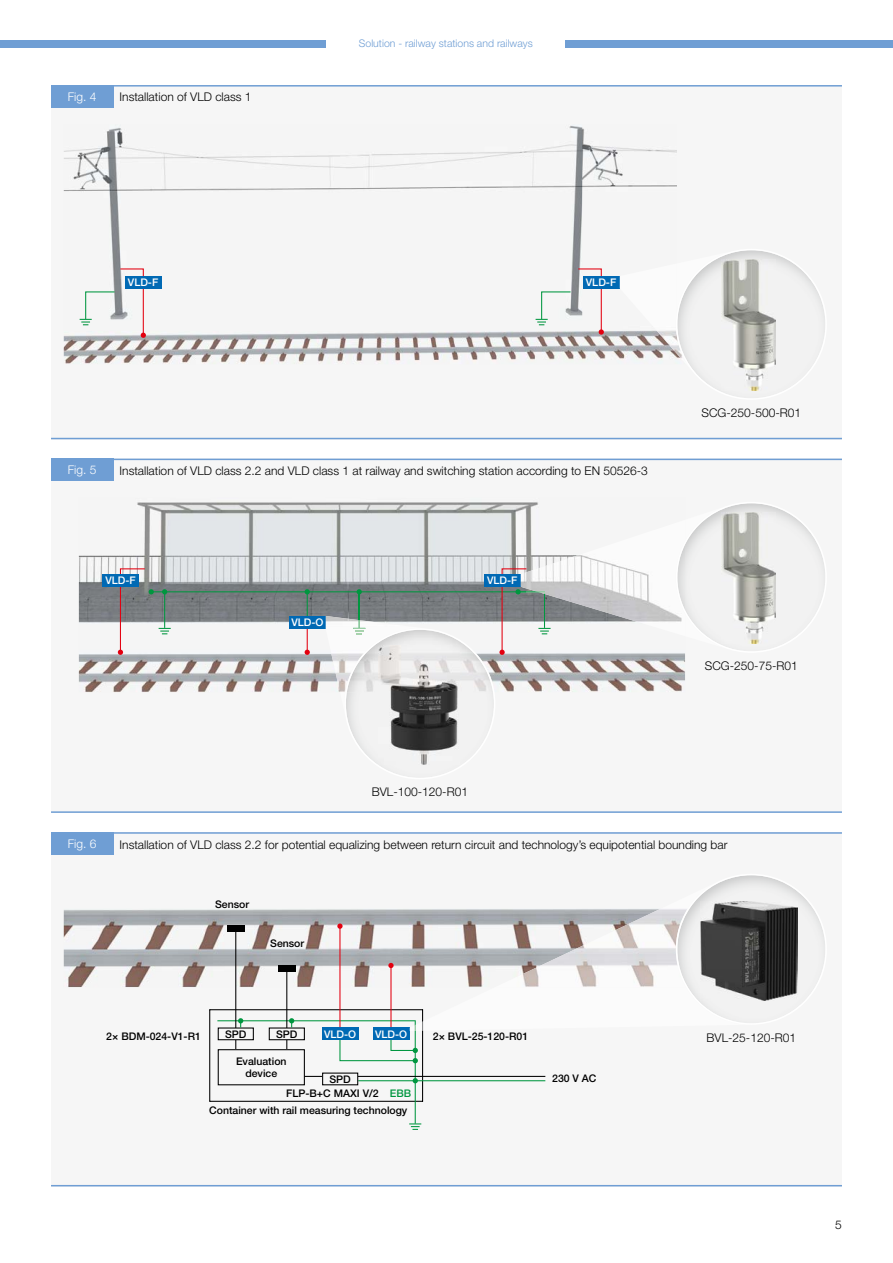
<style>
.page{position:relative;width:893px;height:1263px;background:#fff}
.page>*{position:absolute;margin:0;border:0;box-sizing:border-box;transform-origin:0 0}
.t1{font:300 12px "Helvetica Neue LT Pro";color:#000}
.t2{font:300 12px "Helvetica Neue LT Pro";color:#fff}
.t3{font:500 10.5px/12.6px "Helvetica Neue LT Pro";color:#000;text-align:center}
.t4{font:300 10.5px "Helvetica Neue LT Pro";color:#6f9ed4}
.t5{font:500 10.5px "Helvetica Neue LT Pro";color:#fff}
.t6{font:500 10.5px "Helvetica Neue LT Pro";color:#00963f}
</style>
<div class="page">
<div style="left:0;top:40px;width:893px;height:7px;background:#6f9ed4"></div>
<div style="left:327px;top:31px;width:238px;height:25px;background:#fff"></div>
<div style="left:51px;top:832px;width:791px;height:354px;background:#f6f6f6"></div>
<div style="left:51px;top:85px;width:791px;height:354px;background:#f6f6f6"></div>
<hr style="left:51px;top:85px;width:791px;height:2px;background:#6f9ed4">
<hr style="left:51px;top:438px;width:791px;height:1px;background:#6f9ed4">
<img style="left:64px;top:126px;width:613px;height:238px">
<svg style="left:80px;top:268px;width:66px;height:70px"></svg>
<div style="left:125px;top:276px;width:36px;height:12px;background:#0069b4"></div>
<svg style="left:536px;top:268px;width:68px;height:67px"></svg>
<div style="left:583px;top:276px;width:36px;height:12px;background:#0069b4"></div>
<div style="left:51px;top:459px;width:791px;height:354px;background:#f6f6f6"></div>
<hr style="left:51px;top:459px;width:791px;height:1px;background:#6f9ed4">
<hr style="left:51px;top:811px;width:791px;height:2px;background:#6f9ed4">
<hr style="left:51px;top:832px;width:791px;height:2px;background:#6f9ed4">
<hr style="left:51px;top:1185px;width:791px;height:1px;background:#6f9ed4">
<img style="left:79px;top:502px;width:606px;height:190px">
<hr style="left:151px;top:591px;width:375px;height:1px;background:#00963f">
<hr style="left:307px;top:592px;width:1px;height:36px;background:#00963f">
<svg style="left:305px;top:589px;width:5px;height:5px"></svg>
<svg style="left:118px;top:568px;width:53px;height:87px"></svg>
<svg style="left:305px;top:629px;width:5px;height:26px"></svg>
<div style="left:103px;top:574px;width:36px;height:13px;background:#0069b4"></div>
<div style="left:289px;top:616px;width:36px;height:13px;background:#0069b4"></div>
<img style="left:64px;top:909px;width:359px;height:78px">
<hr style="left:339px;top:926px;width:1px;height:102px;background:#e3000f">
<svg style="left:337px;top:923px;width:6px;height:6px"></svg>
<hr style="left:235px;top:930px;width:1px;height:119px;background:#000">
<hr style="left:390px;top:965px;width:1px;height:63px;background:#e3000f">
<svg style="left:388px;top:963px;width:6px;height:5px"></svg>
<hr style="left:286px;top:971px;width:1px;height:78px;background:#000">
<div style="left:278px;top:965px;width:17px;height:7px;background:#000"></div>
<div style="left:227px;top:925px;width:17px;height:7px;background:#000"></div>
<hr style="left:304px;top:1076px;width:241px;height:1px;background:#000">
<hr style="left:358px;top:1080px;width:187px;height:1px;background:#00963f">
<div style="left:51px;top:85px;width:62px;height:22px;background:#6f9ed4"></div>
<div style="left:51px;top:459px;width:62px;height:22px;background:#6f9ed4"></div>
<div style="left:51px;top:832px;width:62px;height:22px;background:#6f9ed4"></div>
<img style="left:620px;top:263px;width:56px;height:101px">
<svg style="left:676px;top:249px;width:149px;height:143px"></svg>
<img style="left:326px;top:616px;width:14px;height:76px">
<img style="left:521px;top:520px;width:155px;height:116px">
<svg style="left:340px;top:568px;width:211px;height:202px"></svg>
<svg style="left:423px;top:909px;width:72px;height:78px"></svg>
<svg style="left:209px;top:1009px;width:215px;height:121px"></svg>
<img style="left:495px;top:909px;width:181px;height:78px">
<svg style="left:676px;top:502px;width:149px;height:151px"></svg>
<svg style="left:676px;top:875px;width:149px;height:143px"></svg>
<img style="left:722px;top:260px;width:53px;height:130px">
<img style="left:722px;top:513px;width:53px;height:130px">
<img style="left:379px;top:645px;width:81px;height:119px">
<img style="left:701px;top:901px;width:96px;height:99px">
<p class="t2" style="left:68px;top:89px;width:30px">Fig. 4</p>
<p class="t1" style="left:120px;top:90px;width:134px">Installation of VLD class 1</p>
<p class="t4" style="left:359px;top:37px;width:175px">Solution - railway stations and railways</p>
<p class="t5" style="left:128px;top:276px;width:32px">VLD-F</p>
<p class="t5" style="left:586px;top:276px;width:32px">VLD-F</p>
<p class="t2" style="left:68px;top:463px;width:30px">Fig. 5</p>
<p class="t1" style="left:120px;top:463px;width:530px">Installation of VLD class 2.2 and VLD class 1 at railway and switching station according to EN 50526-3</p>
<p class="t5" style="left:105px;top:574px;width:32px">VLD-F</p>
<p class="t5" style="left:487px;top:574px;width:32px">VLD-F</p>
<p class="t5" style="left:291px;top:616px;width:34px">VLD-O</p>
<p class="t1" style="left:702px;top:405px;width:101px">SCG-250-500-R01</p>
<p class="t1" style="left:705px;top:658px;width:94px">SCG-250-75-R01</p>
<p class="t2" style="left:68px;top:836px;width:30px">Fig. 6</p>
<p class="t1" style="left:372px;top:785px;width:98px">BVL-100-120-R01</p>
<p class="t1" style="left:120px;top:837px;width:609px">Installation of VLD class 2.2 for potential equalizing between return circuit and technology’s equipotential bounding bar</p>
<p class="t3" style="left:215px;top:898px;width:36px">Sensor</p>
<p class="t3" style="left:270px;top:936px;width:36px">Sensor</p>
<p class="t3" style="left:106px;top:1030px;width:96px">2× BDM-024-V1-R1</p>
<p class="t3" style="left:225px;top:1027px;width:23px">SPD</p>
<p class="t3" style="left:276px;top:1027px;width:23px">SPD</p>
<p class="t5" style="left:324px;top:1027px;width:34px">VLD-O</p>
<p class="t5" style="left:375px;top:1027px;width:34px">VLD-O</p>
<p class="t3" style="left:236px;top:1054px;width:52px">Evaluation device</p>
<p class="t3" style="left:329px;top:1072px;width:23px">SPD</p>
<p class="t3" style="left:286px;top:1087px;width:94px">FLP-B+C MAXI V/2</p>
<p class="t6" style="left:390px;top:1087px;width:23px">EBB</p>
<p class="t3" style="left:209px;top:1103px;width:200px">Container with rail measuring technology</p>
<p class="t3" style="left:433px;top:1030px;width:97px">2× BVL-25-120-R01</p>
<p class="t3" style="left:552px;top:1072px;width:46px">230 V AC</p>
<p class="t1" style="left:707px;top:1030px;width:91px">BVL-25-120-R01</p>
<p class="t1" style="left:835px;top:1217px;width:8px">5</p>
</div>
